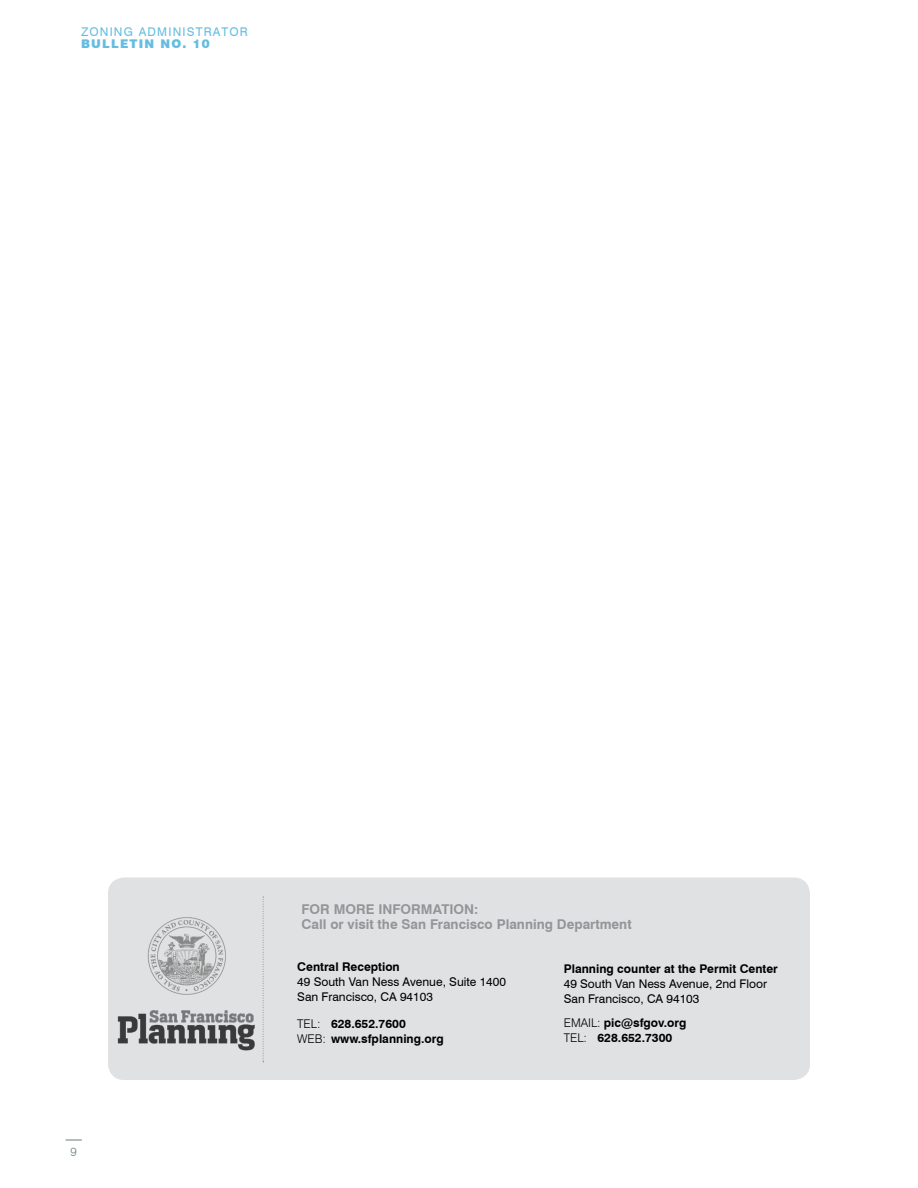
<style>
.page{position:relative;width:918px;height:1188px;background:#fff}
.page>*{position:absolute;margin:0;border:0;box-sizing:border-box;transform-origin:0 0}
.t1{font:700 13.5px/15px "Swiss 721 BT";color:#939598}
.t2{font:700 12px/15px "Swiss 721 BT";color:#000}
.t3{font:12px/15px "Swiss 721 BT";color:#000}
.t4{font:12px "Swiss 721 BT";letter-spacing:.1em;color:#64bde1}
.t5{font:900 12px "Swiss 721 BT";letter-spacing:.1em;color:#64bde1}
.t6{font:300 12px "Swiss 721 BT";color:#6e8778}
.s1{font-weight:300}
</style>
<div class="page">
<svg style="left:66px;top:1139px;width:16px;height:2px"></svg>
<div style="left:108px;top:878px;width:702px;height:202px;background:#e0e1e2;border-radius:16px"></div>
<svg style="left:263px;top:897px;width:1px;height:165px"></svg>
<img style="left:147px;top:917px;width:79px;height:78px">
<img style="left:117px;top:1010px;width:138px;height:41px">
<p class="t4" style="left:81px;top:25px;width:168px">ZONING ADMINISTRATOR</p>
<p class="t5" style="left:81px;top:37px;width:130px">BULLETIN NO. 10</p>
<p class="t6" style="left:70px;top:1145px;width:8px">9</p>
<p class="t1" style="left:302px;top:902px;width:332px">FOR MORE INFORMATION:<br>Call or visit the San Francisco Planning Department</p>
<p class="t2" style="left:297px;top:959px;width:104px">Central Reception</p>
<p class="t3" style="left:297px;top:974px;width:210px">49 South Van Ness Avenue, Suite 1400<br>San Francisco, CA 94103</p>
<p class="t2" style="left:297px;top:1016px;width:148px"><span class="s1">TEL:</span> 628.652.7600<br><span class="s1">WEB:</span> www.sfplanning.org</p>
<p class="t2" style="left:564px;top:961px;width:216px">Planning counter at the Permit Center</p>
<p class="t3" style="left:564px;top:976px;width:205px">49 South Van Ness Avenue, 2nd Floor<br>San Francisco, CA 94103</p>
<p class="t2" style="left:564px;top:1015px;width:124px"><span class="s1">EMAIL:</span> pic@sfgov.org<br><span class="s1">TEL:</span> 628.652.7300</p>
</div>
